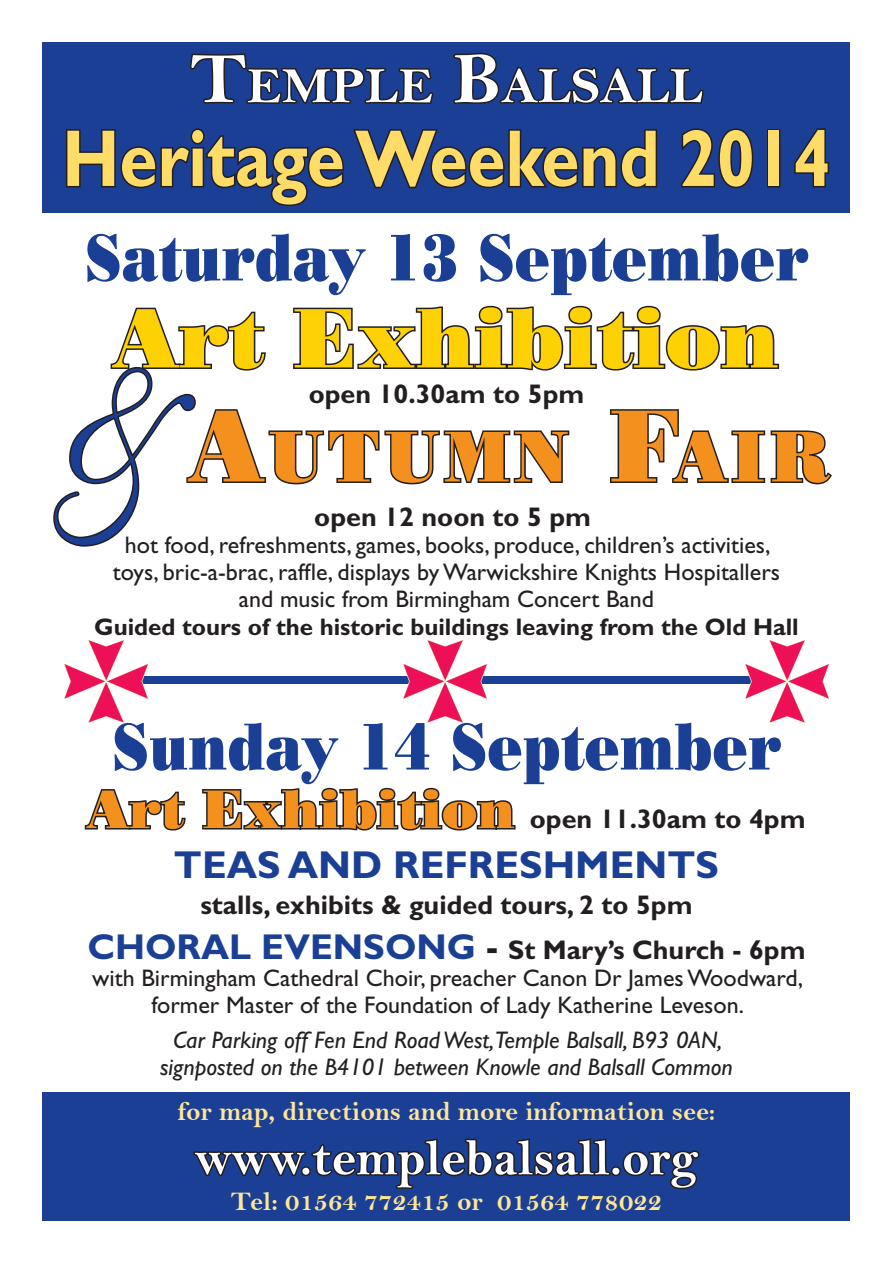
<style>
.page{position:relative;width:893px;height:1263px;background:#fff}
.page>*{position:absolute;margin:0;border:0;box-sizing:border-box;transform-origin:0 0}
.t1{font:84px "Poster Bodoni BT";color:#fed105}
.t2{font:700 81px "Gill Sans";color:#ffdc68;scale:.85 1}
.t3{font:71.4px "Poster Bodoni BT";letter-spacing:.07em;color:#f4901d;scale:.94 1}
.t4{font:66px "Poster Bodoni BT";color:#1b3f94;scale:.85 1}
.t5{font:51px "Bell MT Bold";color:#fff}
.t6{font:50.4px "Bell MT Bold";color:#fff;scale:1.05 1}
.t7{font:700 39px "Gill Sans";color:#1b3f94}
.t8{font:700 27px "Gill Sans";color:#231f20}
.t9{font:27px "Bell MT Bold";color:#ffe694}
.t10{font:24px/27px "Gill Sans";color:#231f20;text-align:center}
.t11{font:italic 24px "Gill Sans";color:#231f20}
.t12{font:700 24px "Gill Sans";color:#231f20}
.s1{font-size:72px}
.s2{font-family:"Shelley Allegro Script";font-size:204px;color:#1b3f94}
.s3{font-size:102px}
.s4{font-family:"Poster Bodoni BT";font-weight:400;font-size:54px;color:#f4901d}
.s5{font-size:36px;color:#1b3f94}
.s6{font-size:36px}
</style>
<div class="page">
<div style="left:473px;top:676px;width:290px;height:7px;background:#1b3f94"></div>
<div style="left:135px;top:676px;width:289px;height:7px;background:#1b3f94"></div>
<img style="left:64px;top:640px;width:85px;height:83px">
<img style="left:744px;top:640px;width:85px;height:83px">
<img style="left:403px;top:640px;width:85px;height:83px">
<div style="left:43px;top:43px;width:807px;height:170px;background:#1b3f94"></div>
<div style="left:43px;top:1092px;width:807px;height:128px;background:#1b3f94"></div>
<svg style="left:193px;top:1138px;width:507px;height:52px"></svg>
<svg style="left:190px;top:53px;width:244px;height:51px"></svg>
<svg style="left:452px;top:42px;width:253px;height:62px"></svg>
<svg style="left:65px;top:128px;width:593px;height:78px"></svg>
<svg style="left:681px;top:128px;width:73px;height:61px"></svg>
<div style="left:767px;top:129px;width:13px;height:58px;border:3px solid #231f20"></div>
<svg style="left:794px;top:128px;width:35px;height:60px"></svg>
<svg style="left:54px;top:305px;width:778px;height:242px"></svg>
<svg style="left:84px;top:789px;width:102px;height:42px"></svg>
<svg style="left:202px;top:787px;width:314px;height:44px"></svg>
<p class="t6" style="left:190px;top:56px;width:490px"><span class="s1">T</span>emple <span class="s1">B</span>alsall</p>
<p class="t2" style="left:62px;top:111px;width:906px">Heritage Weekend 2014</p>
<p class="t4" style="left:84px;top:217px;width:854px">Saturday 13 September</p>
<p class="t1" style="left:114px;top:287px;width:667px">Art Exhibition</p>
<p class="t8" style="left:309px;top:378px;width:277px">open 10.30am to 5pm</p>
<p class="t3" style="left:62px;top:413px;width:818px"><span class="s2">&amp;</span> <span class="s3">A</span>utumn <span class="s3">F-</span>air</p>
<p class="t8" style="left:314px;top:501px;width:278px">open 12 noon to 5 pm</p>
<p class="t10" style="left:125px;top:532px;width:647px">hot food, refreshments, games, books, produce, children’s activities,</p>
<p class="t10" style="left:113px;top:559px;width:669px">toys, bric-a-brac, raffle, displays by Warwickshire Knights Hospitallers</p>
<p class="t10" style="left:239px;top:586px;width:417px">and music from Birmingham Concert Band</p>
<p class="t12" style="left:94px;top:612px;width:706px">Guided tours of the historic buildings leaving from the Old Hall</p>
<p class="t4" style="left:112px;top:706px;width:789px">Sunday 14 September</p>
<p class="t8" style="left:87px;top:803px;width:720px"><span class="s4">Art Exhibition</span> open 11.30am to 4pm</p>
<p class="t7" style="left:174px;top:841px;width:546px">Teas and refresh ments</p>
<p class="t8" style="left:200px;top:888px;width:494px">stalls, exhibits &amp; guided tours, 2 to 5pm</p>
<p class="t8" style="left:87px;top:934px;width:720px"><span class="s5">Choral Evensong</span> <span class="s6">-</span> St Mary’s Church - 6pm</p>
<p class="t10" style="left:92px;top:964px;width:712px">with Birmingham Cathedral Choir, preacher Canon Dr James Woodward, former Master of the Foundation of Lady Katherine Leveson.</p>
<p class="t11" style="left:173px;top:1026px;width:551px">Car Parking off Fen End Road West,Temple Balsall, B93 0AN,</p>
<p class="t11" style="left:160px;top:1053px;width:574px">signposted on the B4101 between Knowle and Balsall Common</p>
<p class="t9" style="left:178px;top:1095px;width:539px">for map, directions and more information see:</p>
<p class="t5" style="left:195px;top:1127px;width:505px">www.templebalsall.org</p>
<p class="t9" style="left:231px;top:1185px;width:433px">Tel: 01564 772415 or 01564 778022</p>
</div>
